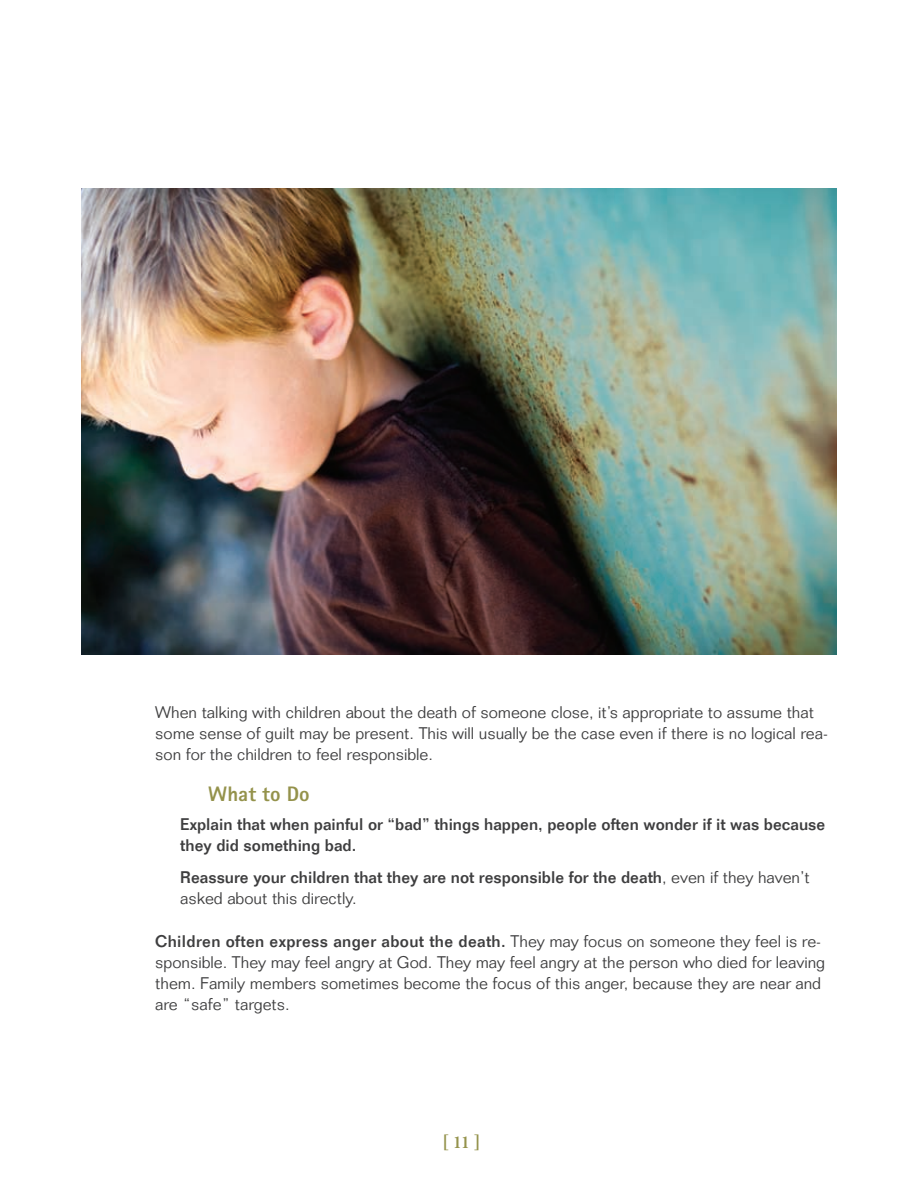
<style>
.page{position:relative;width:918px;height:1188px;background:#fff}
.page>*{position:absolute;margin:0;border:0;box-sizing:border-box;transform-origin:0 0}
.t1{font:800 21px "Rotis Sans Serif";color:#94924b}
.t2{font:700 18px "Granjon";color:#94924b}
.t3{font:300 16.5px/21px "Folio";color:#3e3e3f}
.t4{font:500 16.5px/21px "Folio";color:#3e3e3f}
.s1{font-weight:300}
.s2{font-weight:500}
</style>
<div class="page">
<img style="left:81px;top:189px;width:756px;height:466px">
<p class="t3" style="left:155px;top:702px;width:674px">When talking with children about the death of someone close, it’s appropriate to assume that some sense of guilt may be present. This will usually be the case even if there is no logical rea&shy;son for the children to feel responsible.</p>
<p class="t1" style="left:208px;top:780px;width:103px">What to Do</p>
<p class="t4" style="left:180px;top:814px;width:647px">Explain that when painful or “bad” things happen, people often wonder if it was because they did something bad.</p>
<p class="t4" style="left:180px;top:867px;width:631px">Reassure your children that they are not responsible for the death<span class="s1">, even if they haven’t asked about this directly.</span></p>
<p class="t3" style="left:155px;top:930px;width:671px"><span class="s2">Children often express anger about the death.</span> They may focus on someone they feel is re&shy;sponsible. They may feel angry at God. They may feel angry at the person who died for leaving them. Family members sometimes become the focus of this anger, because they are near and are “safe” targets.</p>
<p class="t2" style="left:442px;top:1132px;width:41px">[ 11 ]</p>
</div>
